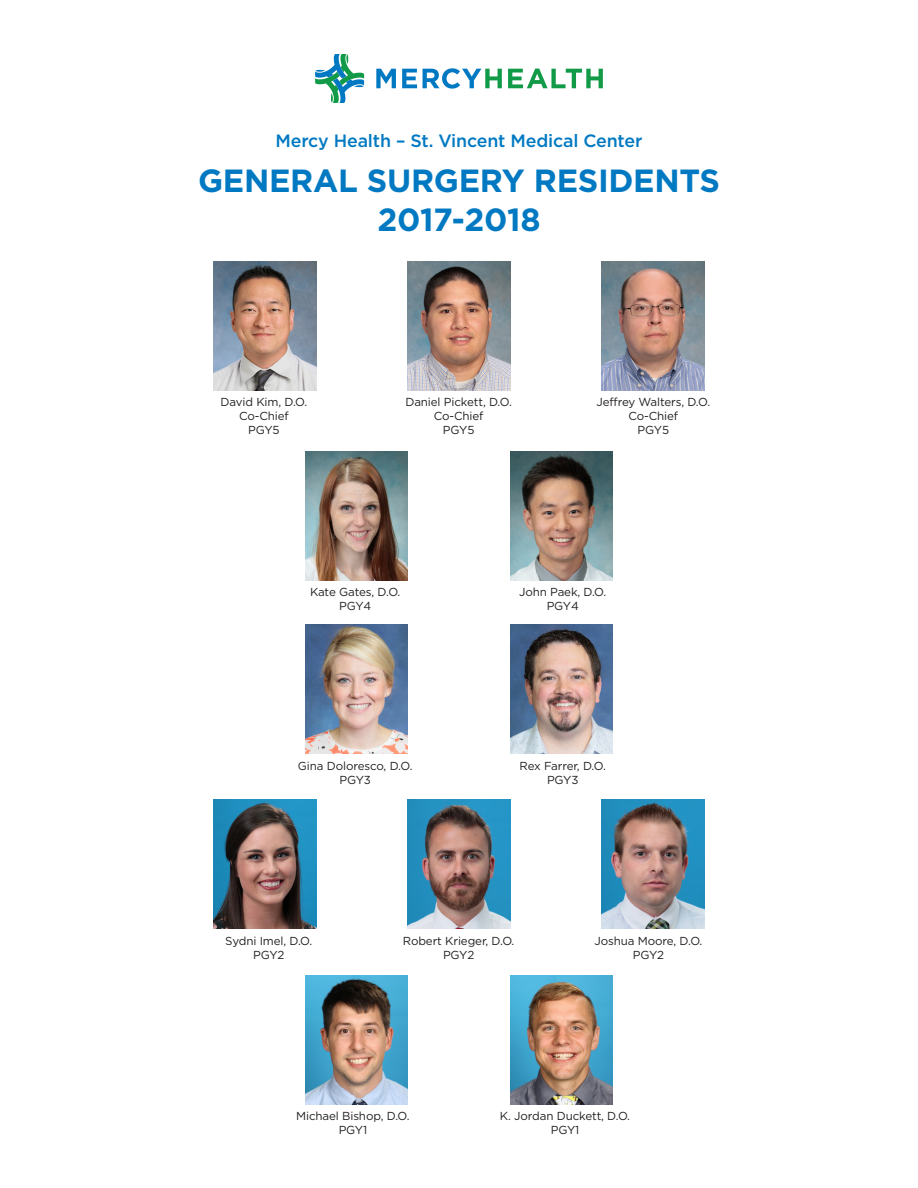
<style>
.page{position:relative;width:918px;height:1188px;background:#fff}
.page>*{position:absolute;margin:0;border:0;box-sizing:border-box;transform-origin:0 0}
.t1{font:700 32.1px "Gotham";letter-spacing:-.01em;color:#0079c2}
.t2{font:500 17.85px "Gotham";letter-spacing:-.01em;color:#0079c2}
.t3{font:11.55px "Gotham";letter-spacing:-.01em;color:#231f20}
</style>
<div class="page">
<img style="left:213px;top:262px;width:103px;height:128px">
<img style="left:407px;top:262px;width:103px;height:129px">
<img style="left:601px;top:262px;width:103px;height:129px">
<img style="left:305px;top:452px;width:103px;height:128px">
<img style="left:510px;top:452px;width:103px;height:129px">
<img style="left:305px;top:625px;width:103px;height:129px">
<img style="left:510px;top:625px;width:103px;height:129px">
<svg style="left:315px;top:54px;width:49px;height:49px"></svg>
<svg style="left:376px;top:69px;width:20px;height:19px"></svg>
<svg style="left:402px;top:69px;width:15px;height:19px"></svg>
<svg style="left:423px;top:68px;width:79px;height:21px"></svg>
<svg style="left:508px;top:69px;width:95px;height:19px"></svg>
<img style="left:213px;top:800px;width:103px;height:129px">
<img style="left:407px;top:800px;width:103px;height:129px">
<img style="left:601px;top:800px;width:103px;height:129px">
<img style="left:305px;top:976px;width:103px;height:129px">
<img style="left:510px;top:976px;width:103px;height:129px">
<p class="t2" style="left:276px;top:129px;width:368px">Mercy Health – St. Vincent Medical Center</p>
<p class="t1" style="left:198px;top:160px;width:523px">GENERAL SURGERY RESIDENTS</p>
<p class="t1" style="left:377px;top:198px;width:165px">2017-2018</p>
<p class="t3" style="left:221px;top:395px;width:88px">David Kim, D.O.</p>
<p class="t3" style="left:239px;top:409px;width:51px">Co-Chief</p>
<p class="t3" style="left:248px;top:423px;width:33px">PGY5</p>
<p class="t3" style="left:405px;top:395px;width:108px">Daniel Pickett, D.O.</p>
<p class="t3" style="left:434px;top:409px;width:51px">Co-Chief</p>
<p class="t3" style="left:443px;top:423px;width:33px">PGY5</p>
<p class="t3" style="left:596px;top:395px;width:115px">Jeffrey Walters, D.O.</p>
<p class="t3" style="left:629px;top:409px;width:51px">Co-Chief</p>
<p class="t3" style="left:638px;top:423px;width:33px">PGY5</p>
<p class="t3" style="left:310px;top:584px;width:92px">Kate Gates, D.O.</p>
<p class="t3" style="left:339px;top:598px;width:34px">PGY4</p>
<p class="t3" style="left:298px;top:758px;width:116px">Gina Doloresco, D.O.</p>
<p class="t3" style="left:339px;top:772px;width:33px">PGY3</p>
<p class="t3" style="left:519px;top:584px;width:89px">John Paek, D.O.</p>
<p class="t3" style="left:547px;top:598px;width:34px">PGY4</p>
<p class="t3" style="left:520px;top:758px;width:88px">Rex Farrer, D.O.</p>
<p class="t3" style="left:547px;top:772px;width:33px">PGY3</p>
<p class="t3" style="left:225px;top:933px;width:89px">Sydni Imel, D.O.</p>
<p class="t3" style="left:253px;top:947px;width:33px">PGY2</p>
<p class="t3" style="left:403px;top:933px;width:113px">Robert Krieger, D.O.</p>
<p class="t3" style="left:443px;top:947px;width:33px">PGY2</p>
<p class="t3" style="left:595px;top:933px;width:109px">Joshua Moore, D.O.</p>
<p class="t3" style="left:633px;top:947px;width:33px">PGY2</p>
<p class="t3" style="left:296px;top:1108px;width:115px">Michael Bishop, D.O.</p>
<p class="t3" style="left:339px;top:1122px;width:30px">PGY1</p>
<p class="t3" style="left:500px;top:1108px;width:132px">K. Jordan Duckett, D.O.</p>
<p class="t3" style="left:551px;top:1122px;width:30px">PGY1</p>
</div>
